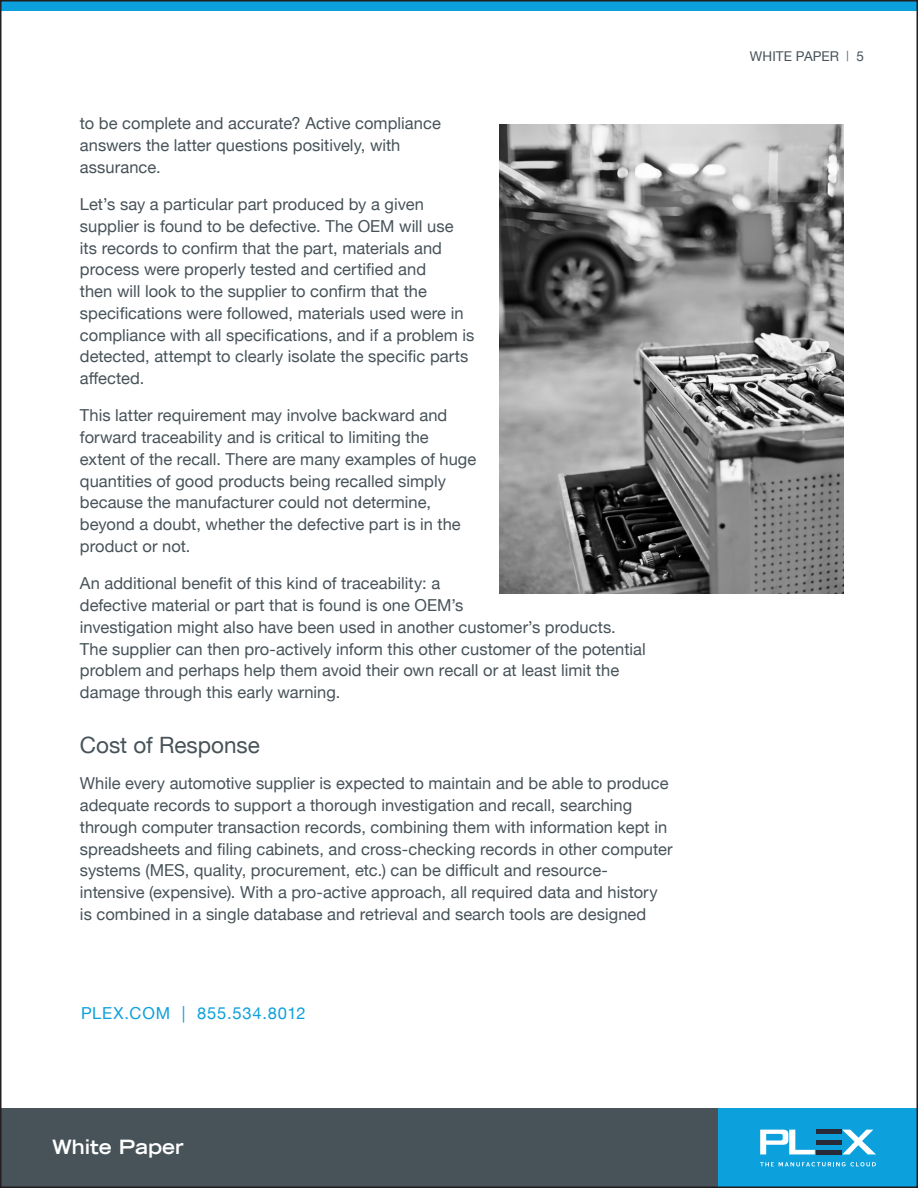
<style>
.page{position:relative;width:918px;height:1188px;background:#fff}
.page>*{position:absolute;margin:0;border:0;box-sizing:border-box;transform-origin:0 0}
.subhead{font:22.5px "Helvetica Neue";color:#475359}
.t1{font:700 expanded 19.5px "Trade Gothic LT";color:#fff}
.copy{font:16.5px/21.8px "Helvetica Neue";color:#475359}
.t2{font:16.5px "Helvetica Neue";letter-spacing:.05em;color:#0ca0dc}
.t3{font:13.5px "Helvetica Neue";letter-spacing:.005em;color:#475359}
.s1{font-size:10.5px}
</style>
<div class="page">
<div style="left:0;top:1108px;width:735px;height:80px;background:#475359"></div>
<div style="left:718px;top:1108px;width:200px;height:80px;background:#0ca0dc"></div>
<svg style="left:760px;top:1130px;width:55px;height:24px"></svg>
<svg style="left:842px;top:1130px;width:34px;height:24px"></svg>
<hr style="left:816px;top:1150px;width:25px;height:4px;background:#282a38">
<hr style="left:816px;top:1130px;width:25px;height:4px;background:#282a38">
<div style="left:816px;top:1140px;width:25px;height:5px;background:#282a38"></div>
<svg style="left:760px;top:1162px;width:116px;height:4px"></svg>
<div style="left:0;top:0;width:918px;height:11px;background:#0ca0dc"></div>
<img style="left:500px;top:124px;width:343px;height:470px">
<p class="copy" style="left:80px;top:113px;width:362px">to be complete and accurate? Active compliance answers the latter questions positively, with assurance.</p>
<p class="copy" style="left:80px;top:194px;width:396px">Let’s say a particular part produced by a given supplier is found to be defective. The OEM will use its records to confirm that the part, materials and process were properly tested and certified and<br>then will look to the supplier to confirm that the specifications were followed, materials used were in compliance with all specifications, and if a problem is detected, attempt to clearly isolate the specific parts affected.</p>
<p class="copy" style="left:80px;top:406px;width:398px">This latter requirement may involve backward and forward traceability and is critical to limiting the extent of the recall. There are many examples of huge quantities of good products being recalled simply because the manufacturer could not determine, beyond a doubt, whether the defective part is in the product or not.</p>
<p class="copy" style="left:80px;top:574px;width:567px">An additional benefit of this kind of traceability: a<br>defective material or part that is found is one OEM’s<br>investigation might also have been used in another customer’s products.<br>The supplier can then pro-actively inform this other customer of the potential problem and perhaps help them avoid their own recall or at least limit the damage through this early warning.</p>
<p class="subhead" style="left:80px;top:729px;width:181px">Cost of Response</p>
<p class="copy" style="left:80px;top:774px;width:594px">While every automotive supplier is expected to maintain and be able to produce adequate records to support a thorough investigation and recall, searching through computer transaction records, combining them with information kept in spreadsheets and filing cabinets, and cross-checking records in other computer systems (MES, quality, procurement, etc.) can be difficult and resource&shy;intensive (expensive). With a pro-active approach, all required data and history is combined in a single database and retrieval and search tools are designed</p>
<p class="t2" style="left:81px;top:1002px;width:226px">PLEX.COM | 855.534.8012</p>
<p class="t1" style="left:52px;top:1134px;width:133px">White Paper</p>
<p class="t3" style="left:750px;top:46px;width:116px">WHITE PAPER <span class="s1">|</span> 5</p>
</div>
